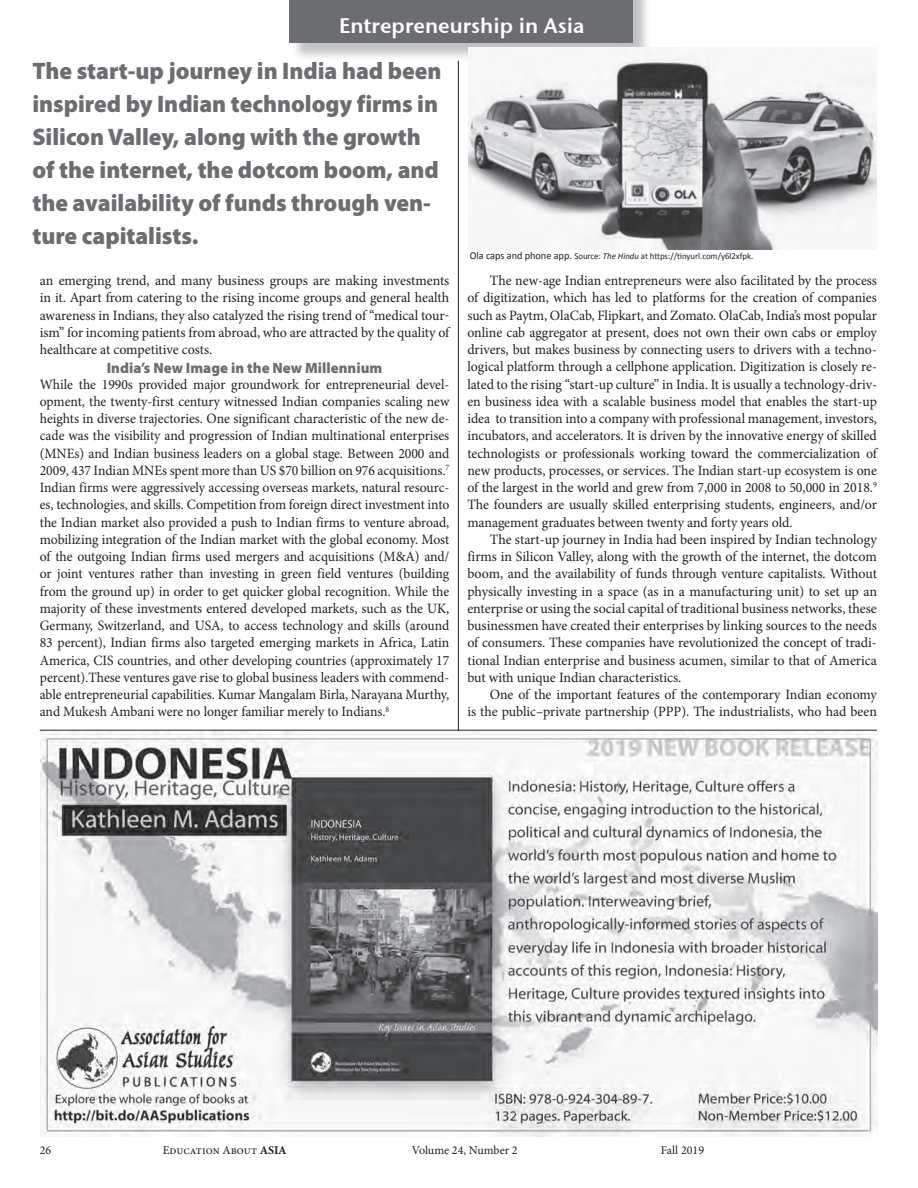
<style>
.page{position:relative;width:918px;height:1188px;background:#fff}
.page>*{position:absolute;margin:0;border:0;box-sizing:border-box;transform-origin:0 0}
.t1{font:900 24px/33px "Myriad Pro";color:#6c6d70}
.t2{font:21px "Stone Sans Sem ITCTT Semi";color:#fff}
.t3{font:900 15px "Myriad Pro";color:#6c6d70}
.t4{font:14.25px/17.2px "Minion Pro";color:#231f20;text-align:justify}
.t5{font:14.25px/17.2px "Minion Pro";color:#231f20;text-align:justify;scale:.96 1}
.t6{font:12px "Minion Pro";color:#231f20}
.t7{font:9px "Calibri";color:#231f20}
.s1{font-size:10.5px}
.s2{font-style:italic}
.s3{font-weight:700}
</style>
<div class="page">
<hr style="left:458px;top:61px;width:1px;height:1070px;background:#231f20">
<div style="left:291px;top:0;width:361px;height:61px;background:#808285;opacity:.48"></div>
<div style="left:289px;top:0;width:344px;height:43px;background:#6c6d70"></div>
<img style="left:468px;top:47px;width:409px;height:203px">
<img style="left:41px;top:732px;width:837px;height:405px">
<hr style="left:40px;top:730px;width:837px;height:1px;background:#231f20">
<h2 class="t2" style="left:339px;top:8px;width:247px">Entrepreneurship in Asia</h2>
<h1 class="t1" style="left:32px;top:53px;width:411px">The start-up journey in India had been inspired by Indian technology firms in Silicon Valley, along with the growth of the internet, the dotcom boom, and the availability of funds through ven&shy;ture capitalists.</h1>
<p class="t4" style="left:40px;top:272px;width:411px">an emerging trend, and many business groups are making investments in it. Apart from catering to the rising income groups and general health awareness in Indians, they also catalyzed the rising trend of “medical tour&shy;ism” for incoming patients from abroad, who are attracted by the quality of healthcare at competitive costs.</p>
<p class="t3" style="left:107px;top:358px;width:277px">India’s New Image in the New Millennium</p>
<p class="t5" style="left:40px;top:375px;width:428px">While the 1990s provided major groundwork for entrepreneurial devel&shy;opment, the twenty-first century witnessed Indian companies scaling new heights in diverse trajectories. One significant characteristic of the new de&shy;cade was the visibility and progression of Indian multinational enterprises (MNEs) and Indian business leaders on a global stage. Between 2000 and 2009, 437 Indian MNEs spent more than US $70 billion on 976 acquisitions.<sup>7<br></sup>Indian firms were aggressively accessing overseas markets, natural resourc&shy;es, technologies, and skills. Competition from foreign direct investment into the Indian market also provided a push to Indian firms to venture abroad, mobilizing integration of the Indian market with the global economy. Most of the outgoing Indian firms used mergers and acquisitions (M&amp;A) and/ or joint ventures rather than investing in green field ventures (building from the ground up) in order to get quicker global recognition. While the majority of these investments entered developed markets, such as the UK, Germany, Switzerland, and USA, to access technology and skills (around 83 percent), Indian firms also targeted emerging markets in Africa, Latin America, CIS countries, and other developing countries (approximately 17 percent).These ventures gave rise to global business leaders with commend&shy;able entrepreneurial capabilities. Kumar Mangalam Birla, Narayana Murthy, and Mukesh Ambani were no longer familiar merely to Indians.<sup>8</sup></p>
<p class="t7" style="left:470px;top:251px;width:285px"><span class="s1">Ola caps and phone app.</span> Source: <span class="s2">The Hindu</span> at https://tinyurl.com/y6l2xfpk.</p>
<p class="t4" style="left:467px;top:272px;width:411px;text-indent:23px">The new-age Indian entrepreneurs were also facilitated by the process of digitization, which has led to platforms for the creation of companies such as Paytm, OlaCab, Flipkart, and Zomato. OlaCab, India’s most popular online cab aggregator at present, does not own their own cabs or employ drivers, but makes business by connecting users to drivers with a techno&shy;logical platform through a cellphone application. Digitization is closely re&shy;lated to the rising “start-up culture” in India. It is usually a technology-driv&shy;en business idea with a scalable business model that enables the start-up idea to transition into a company with professional management, investors, incubators, and accelerators. It is driven by the innovative energy of skilled technologists or professionals working toward the commercialization of new products, processes, or services. The Indian start-up ecosystem is one of the largest in the world and grew from 7,000 in 2008 to 50,000 in 2018.<sup>9<br></sup>The founders are usually skilled enterprising students, engineers, and/or management graduates between twenty and forty years old.</p>
<p class="t4" style="left:467px;top:531px;width:411px;text-indent:22px">The start-up journey in India had been inspired by Indian technology firms in Silicon Valley, along with the growth of the internet, the dotcom boom, and the availability of funds through venture capitalists. Without physically investing in a space (as in a manufacturing unit) to set up an enterprise or using the social capital of traditional business networks, these businessmen have created their enterprises by linking sources to the needs of consumers. These companies have revolutionized the concept of tradi&shy;tional Indian enterprise and business acumen, similar to that of America but with unique Indian characteristics.</p>
<p class="t4" style="left:467px;top:686px;width:411px;text-align:right">One of the important features of the contemporary Indian economy<br>is the public–private partnership (PPP). The industrialists, who had been</p>
<p class="t6" style="left:40px;top:1142px;width:13px">26</p>
<p class="t6" style="left:163px;top:1142px;width:125px">Education About <span class="s3">ASIA</span></p>
<p class="t6" style="left:412px;top:1142px;width:107px">Volume 24, Number 2</p>
<p class="t6" style="left:661px;top:1142px;width:45px">Fall 2019</p>
</div>
